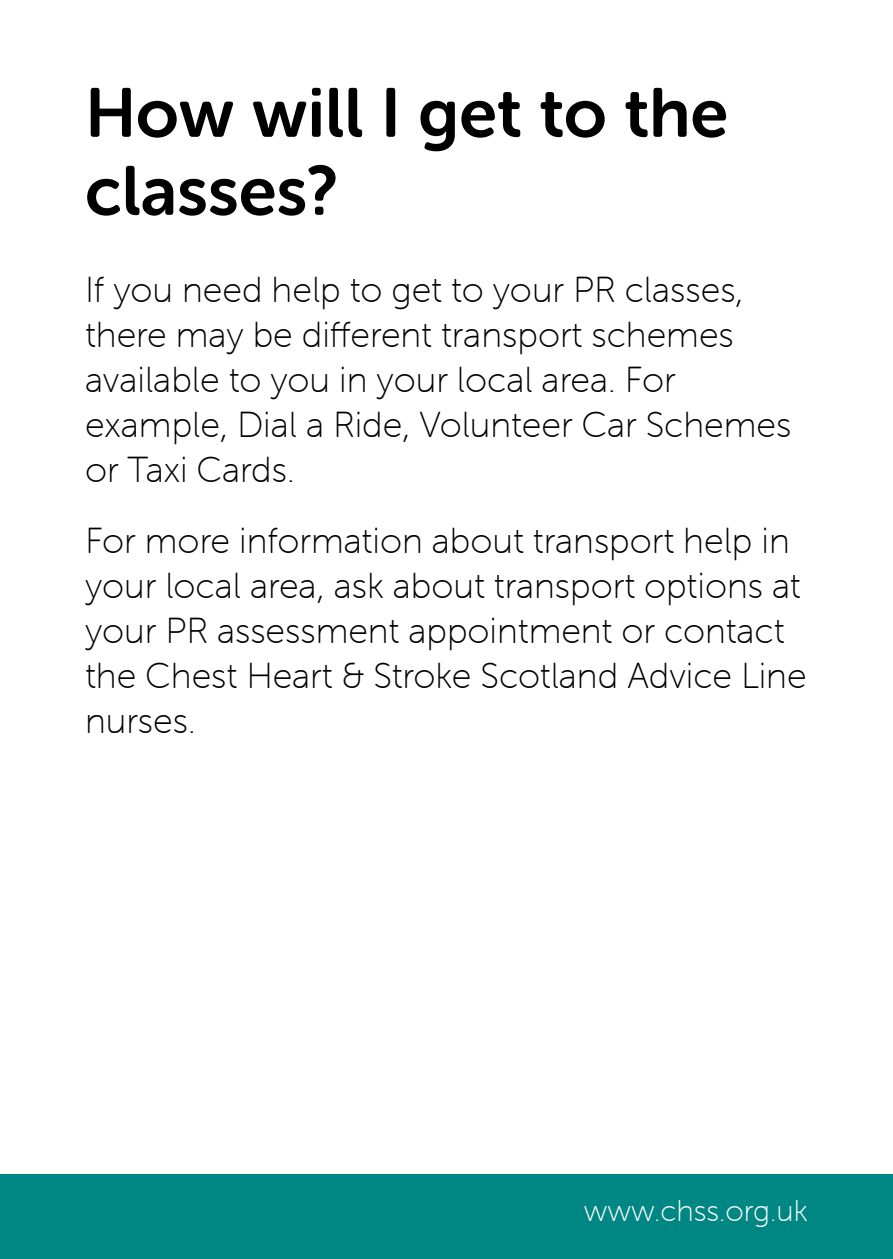
<style>
.page{position:relative;width:893px;height:1259px;background:#fff}
.page>*{position:absolute;margin:0;border:0;box-sizing:border-box;transform-origin:0 0}
.t1{font:69px/78px "Museo Sans Rounded 700";color:#000}
.t2{font:36px/45px "Museo Sans Rounded 100";color:#000}
.t3{font:30px "Museo Sans Rounded 100";color:#fff}
</style>
<div class="page">
<div style="left:0;top:1174px;width:893px;height:85px;background:#008683"></div>
<h1 class="t1" style="left:85px;top:74px;width:645px">How will I get to the classes?</h1>
<p class="t2" style="left:85px;top:268px;width:708px">If you need help to get to your PR classes, there may be different transport schemes available to you in your local area. For example, Dial a Ride, Volunteer Car Schemes or Taxi Cards.</p>
<p class="t2" style="left:85px;top:518px;width:723px">For more information about transport help in your local area, ask about transport options at your PR assessment appointment or contact the Chest Heart &amp; Stroke Scotland Advice Line nurses.</p>
<p class="t3" style="left:584px;top:1195px;width:225px">www.chss.org.uk</p>
</div>
